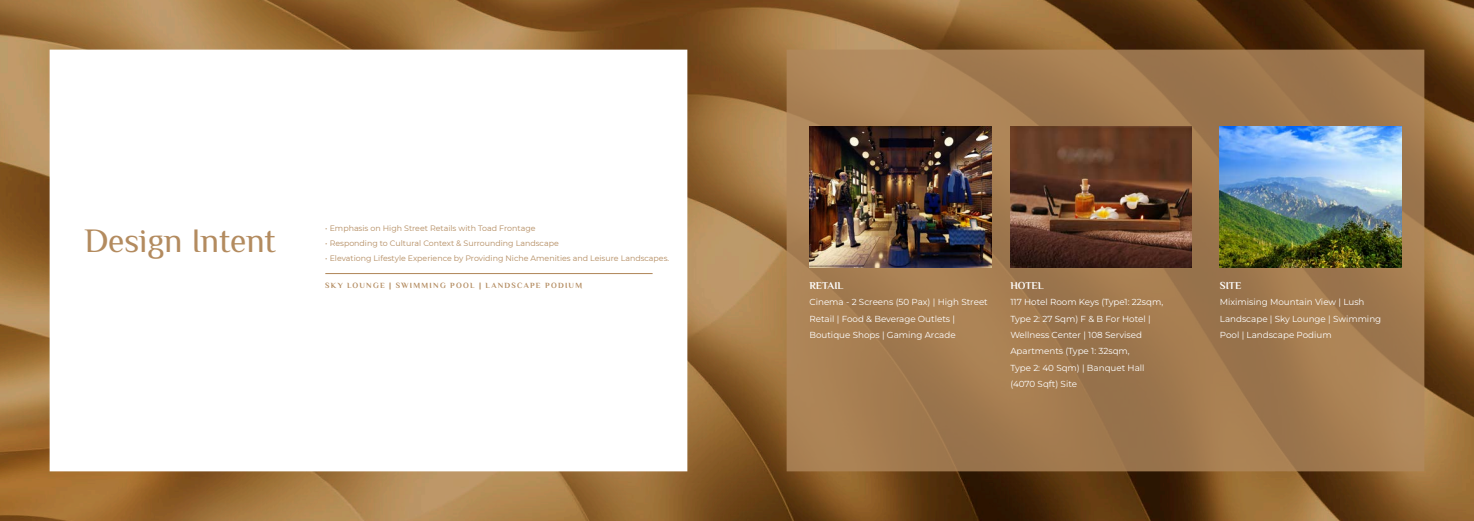
<style>
.page{position:relative;width:1474px;height:521px;background:#fff}
.page>*{position:absolute;margin:0;border:0;box-sizing:border-box;transform-origin:0 0}
.t1{font:34.12px "Philosopher";color:#b38b5f}
.t2{font:700 10.5px "Philosopher";color:#fff}
.t3{font:100 8.75px/16.3px "Montserrat";color:#fff}
.t4{font:7.88px "Montserrat";color:#b38b5f}
.t5{font:700 7.88px "Philosopher";letter-spacing:.16em;color:#b38b5f}
</style>
<div class="page">
<img style="left:0;top:0;width:1473px;height:521px">
<div style="left:50px;top:50px;width:637px;height:421px;background:#fff"></div>
<hr style="left:325px;top:273px;width:327px;height:1px;background:#b38b5f">
<svg style="left:786px;top:50px;width:638px;height:421px;background:#a37b50"></svg>
<img style="left:809px;top:126px;width:182px;height:141px">
<img style="left:1219px;top:126px;width:182px;height:141px">
<img style="left:1010px;top:126px;width:181px;height:141px">
<h1 class="t1" style="left:84px;top:223px;width:193px">Design Intent</h1>
<p class="t4" style="left:325px;top:223px;width:212px">• Emphasis on High Street Retails with Toad Frontage</p>
<p class="t4" style="left:325px;top:238px;width:235px">• Responding to Cultural Context &amp; Surrounding Landscape</p>
<p class="t4" style="left:325px;top:253px;width:345px">• Elevationg Lifestyle Experience by Providing Niche Amenities and Leisure Landscapes.</p>
<p class="t5" style="left:325px;top:281px;width:258px">SKY LOUNGE | SWIMMING POOL | LANDSCAPE PODIUM</p>
<p class="t2" style="left:809px;top:279px;width:36px">RETAIL</p>
<p class="t3" style="left:809px;top:294px;width:180px">Cinema - 2 Screens (50 Pax) | High Street<br>Retail | Food &amp; Beverage Outlets |<br>Boutique Shops | Gaming Arcade</p>
<p class="t2" style="left:1010px;top:279px;width:35px">HOTEL</p>
<p class="t3" style="left:1010px;top:294px;width:154px">117 Hotel Room Keys (Type1: 22sqm,<br>Type 2: 27 Sqm) F &amp; B For Hotel |<br>Wellness Center | 108 Servised<br>Apartments (Type 1: 32sqm,<br>Type 2: 40 Sqm) | Banquet Hall (4070 Sqft) Site</p>
<p class="t2" style="left:1219px;top:279px;width:23px">SITE</p>
<p class="t3" style="left:1219px;top:294px;width:163px">Miximising Mountain View | Lush<br>Landscape | Sky Lounge | Swimming<br>Pool | Landscape Podium</p>
</div>
